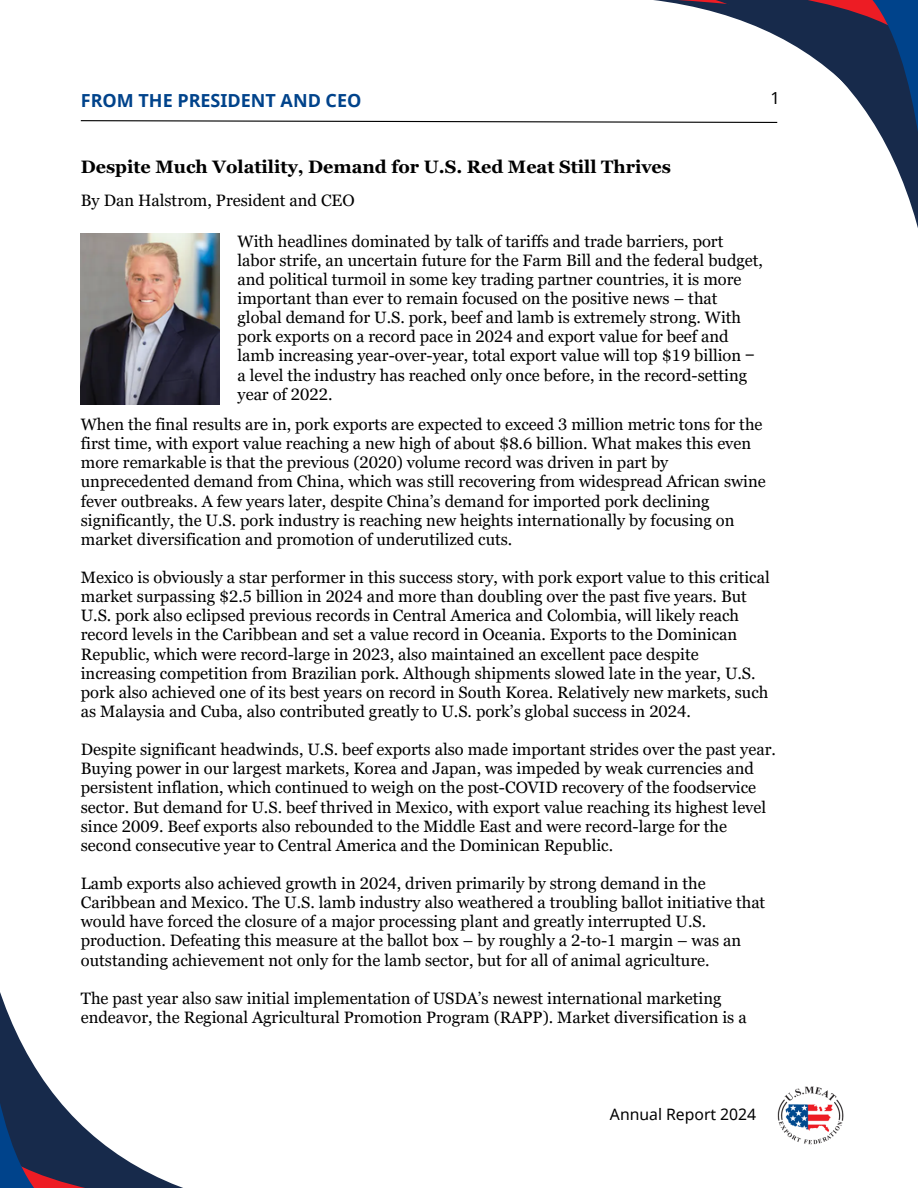
<style>
.page{position:relative;width:918px;height:1188px;background:#fff}
.page>*{position:absolute;margin:0;border:0;box-sizing:border-box;transform-origin:0 0}
.t1{font:700 18px "Georgia Pro";color:#000}
.t2{font:700 18px "Noto Sans";color:#00438b}
.t3{font:16.65px "Noto Sans";color:#000}
.t4{font:16.5px/19.2px "Georgia Pro";color:#000}
.t5{font:15.75px "Noto Sans";color:#000}
.s1{font-family:"Noto Sans"}
</style>
<div class="page">
<svg style="left:0;top:992px;width:183px;height:196px"></svg>
<img style="left:777px;top:1086px;width:67px;height:59px">
<svg style="left:80px;top:0;width:838px;height:336px"></svg>
<img style="left:81px;top:233px;width:138px;height:171px">
<p class="t2" style="left:81px;top:87px;width:282px">FROM THE PRESIDENT AND CEO</p>
<h1 class="t3" style="left:770px;top:86px;width:11px">1</h1>
<h2 class="t1" style="left:81px;top:156px;width:592px">Despite Much Volatility, Demand for U.S. Red Meat Still Thrives</h2>
<p class="t4" style="left:81px;top:191px;width:275px">By Dan Halstrom, President and CEO</p>
<p class="t4" style="left:238px;top:231px;width:527px">With headlines dominated by talk of tariffs and trade barriers, port labor strife, an uncertain future for the Farm Bill and the federal budget, and political turmoil in some key trading partner countries, it is more important than ever to remain focused on the positive news – that global demand for U.S. pork, beef and lamb is extremely strong. With pork exports on a record pace in 2024 and export value for beef and lamb increasing year-over-year, total export value will top $19 billion <span class="s1">‒ </span>a level the industry has reached only once before, in the record-setting year of 2022.</p>
<h3 class="t4" style="left:81px;top:415px;width:687px">When the final results are in, pork exports are expected to exceed 3 million metric tons for the first time, with export value reaching a new high of about $8.6 billion. What makes this even more remarkable is that the previous (2020) volume record was driven in part by unprecedented demand from China, which was still recovering from widespread African swine fever outbreaks. A few years later, despite China’s demand for imported pork declining significantly, the U.S. pork industry is reaching new heights internationally by focusing on market diversification and promotion of underutilized cuts.</h3>
<p class="t4" style="left:81px;top:568px;width:690px">Mexico is obviously a star performer in this success story, with pork export value to this critical market surpassing $2.5 billion in 2024 and more than doubling over the past five years. But U.S. pork also eclipsed previous records in Central America and Colombia, will likely reach record levels in the Caribbean and set a value record in Oceania. Exports to the Dominican Republic, which were record-large in 2023, also maintained an excellent pace despite increasing competition from Brazilian pork. Although shipments slowed late in the year, U.S. pork also achieved one of its best years on record in South Korea. Relatively new markets, such as Malaysia and Cuba, also contributed greatly to U.S. pork’s global success in 2024.</p>
<h3 class="t4" style="left:81px;top:740px;width:697px">Despite significant headwinds, U.S. beef exports also made important strides over the past year.<br>Buying power in our largest markets, Korea and Japan, was impeded by weak currencies and persistent inflation, which continued to weigh on the post-COVID recovery of the foodservice sector. But demand for U.S. beef thrived in Mexico, with export value reaching its highest level since 2009. Beef exports also rebounded to the Middle East and were record-large for the second consecutive year to Central America and the Dominican Republic.</h3>
<h3 class="t4" style="left:81px;top:874px;width:686px">Lamb exports also achieved growth in 2024, driven primarily by strong demand in the Caribbean and Mexico. The U.S. lamb industry also weathered a troubling ballot initiative that would have forced the closure of a major processing plant and greatly interrupted U.S. production. Defeating this measure at the ballot box – by roughly a 2-to-1 margin – was an outstanding achievement not only for the lamb sector, but for all of animal agriculture.</h3>
<h3 class="t4" style="left:81px;top:988px;width:667px">The past year also saw initial implementation of USDA’s newest international marketing endeavor, the Regional Agricultural Promotion Program (RAPP). Market diversification is a</h3>
<p class="t5" style="left:610px;top:1103px;width:148px">Annual Report 2024</p>
</div>
